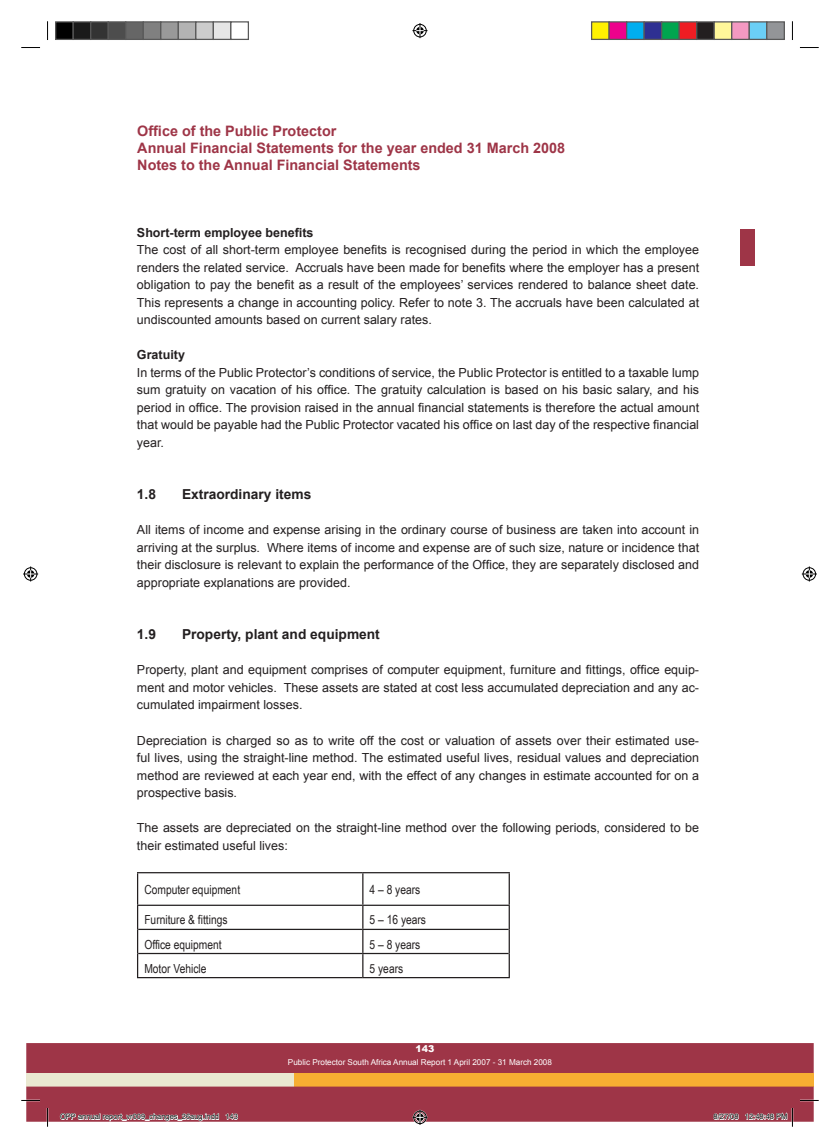
<style>
.page{position:relative;width:840px;height:1148px;background:#fff}
.page>*{position:absolute;margin:0;border:0;box-sizing:border-box;transform-origin:0 0}
.t1{font:700 14.38px/17.2px "Arial";color:#9e3547}
.t2{font:700 13.75px "Arial";color:#231f20}
.t3{font:12.5px/17.5px "Arial";color:#231f20;text-align:justify}
.t4{font:12.5px "Arial Narrow";color:#231f20}
.t5{font:700 12.5px "Arial";color:#231f20}
.t6{font:900 9.38px "Arial";color:#fff}
.t7{font:8.12px "Arial";color:#fff}
.t8{font:7.5px "Helvetica";color:#000}
</style>
<div class="page">
<div style="left:26px;top:1072px;width:268px;height:14px;background:#eae8d1"></div>
<div style="left:294px;top:1072px;width:519px;height:14px;background:#f7ae32"></div>
<div style="left:26px;top:1043px;width:787px;height:29px;background:#9e3547"></div>
<div style="left:739px;top:229px;width:15px;height:37px;background:#9e3547"></div>
<svg style="left:137px;top:873px;width:372px;height:103px"></svg>
<hr style="left:137px;top:976px;width:225px;height:2px;background:#231f20">
<hr style="left:362px;top:976px;width:147px;height:2px;background:#231f20">
<hr style="left:138px;top:928px;width:224px;height:2px;background:#231f20">
<hr style="left:362px;top:928px;width:146px;height:2px;background:#231f20">
<hr style="left:138px;top:952px;width:224px;height:2px;background:#231f20">
<hr style="left:362px;top:952px;width:146px;height:2px;background:#231f20">
<hr style="left:137px;top:872px;width:225px;height:1px;background:#231f20">
<hr style="left:362px;top:872px;width:147px;height:1px;background:#231f20">
<hr style="left:137px;top:904px;width:225px;height:1px;background:#231f20">
<hr style="left:362px;top:904px;width:147px;height:1px;background:#231f20">
<hr style="left:137px;top:873px;width:1px;height:31px;background:#231f20">
<hr style="left:362px;top:873px;width:1px;height:31px;background:#231f20">
<hr style="left:508px;top:873px;width:1px;height:31px;background:#231f20">
<svg style="left:21px;top:47px;width:19px;height:1px"></svg>
<svg style="left:799px;top:47px;width:19px;height:1px"></svg>
<svg style="left:47px;top:21px;width:1px;height:19px"></svg>
<svg style="left:791px;top:22px;width:1px;height:18px"></svg>
<svg style="left:412px;top:23px;width:15px;height:15px"></svg>
<svg style="left:23px;top:566px;width:15px;height:15px"></svg>
<svg style="left:801px;top:566px;width:15px;height:15px"></svg>
<div style="left:56px;top:22px;width:17px;height:17px;background:#000"></div>
<div style="left:55px;top:21px;width:19px;height:19px;border:1px solid #595959"></div>
<div style="left:73px;top:22px;width:18px;height:17px;background:#1a1a1a"></div>
<div style="left:72px;top:21px;width:19px;height:19px;border:1px solid #595959"></div>
<div style="left:91px;top:22px;width:17px;height:17px;background:#333"></div>
<div style="left:90px;top:21px;width:19px;height:19px;border:1px solid #595959"></div>
<div style="left:108px;top:22px;width:18px;height:17px;background:#4d4d4d"></div>
<div style="left:108px;top:21px;width:18px;height:19px;border:1px solid #595959"></div>
<div style="left:126px;top:22px;width:17px;height:17px;background:#666"></div>
<div style="left:125px;top:21px;width:19px;height:19px;border:1px solid #595959"></div>
<div style="left:143px;top:22px;width:18px;height:17px;background:#808080"></div>
<div style="left:142px;top:21px;width:19px;height:19px;border:1px solid #595959"></div>
<div style="left:161px;top:22px;width:17px;height:17px;background:#999"></div>
<div style="left:160px;top:21px;width:19px;height:19px;border:1px solid #595959"></div>
<div style="left:178px;top:22px;width:18px;height:17px;background:#b3b3b3"></div>
<div style="left:178px;top:21px;width:18px;height:19px;border:1px solid #595959"></div>
<div style="left:196px;top:22px;width:17px;height:17px;background:#ccc"></div>
<div style="left:195px;top:21px;width:19px;height:19px;border:1px solid #595959"></div>
<div style="left:213px;top:22px;width:18px;height:17px;background:#e6e6e6"></div>
<div style="left:212px;top:21px;width:19px;height:19px;border:1px solid #595959"></div>
<div style="left:230px;top:21px;width:19px;height:19px;border:1px solid #595959"></div>
<div style="left:591px;top:22px;width:17px;height:17px;background:#fff101"></div>
<div style="left:590px;top:21px;width:19px;height:19px;border:1px solid #595959"></div>
<div style="left:608px;top:22px;width:18px;height:17px;background:#ed028c"></div>
<div style="left:608px;top:21px;width:19px;height:19px;border:1px solid #595959"></div>
<div style="left:626px;top:22px;width:17px;height:17px;background:#00aeef"></div>
<div style="left:625px;top:21px;width:19px;height:19px;border:1px solid #595959"></div>
<div style="left:643px;top:22px;width:18px;height:17px;background:#2e3092"></div>
<div style="left:643px;top:21px;width:19px;height:19px;border:1px solid #595959"></div>
<div style="left:661px;top:22px;width:17px;height:17px;background:#00a54f"></div>
<div style="left:660px;top:21px;width:19px;height:19px;border:1px solid #595959"></div>
<div style="left:678px;top:22px;width:18px;height:17px;background:#ee1d23"></div>
<div style="left:678px;top:21px;width:19px;height:19px;border:1px solid #595959"></div>
<div style="left:696px;top:22px;width:17px;height:17px;background:#231f20"></div>
<div style="left:695px;top:21px;width:19px;height:19px;border:1px solid #595959"></div>
<div style="left:713px;top:22px;width:18px;height:17px;background:#fff79a"></div>
<div style="left:713px;top:21px;width:19px;height:19px;border:1px solid #595959"></div>
<div style="left:731px;top:22px;width:17px;height:17px;background:#f499c2"></div>
<div style="left:730px;top:21px;width:19px;height:19px;border:1px solid #595959"></div>
<div style="left:748px;top:22px;width:18px;height:17px;background:#6bcff6"></div>
<div style="left:748px;top:21px;width:19px;height:19px;border:1px solid #595959"></div>
<div style="left:766px;top:22px;width:17px;height:17px;background:#939598"></div>
<div style="left:765px;top:21px;width:19px;height:19px;border:1px solid #595959"></div>
<svg style="left:21px;top:1086px;width:797px;height:40px;background:#ad5563"></svg>
<p class="t1" style="left:137px;top:122px;width:429px">Office of the Public Protector<br>Annual financial Statements for the year ended 31 March 2008<br>Notes to the Annual financial Statements</p>
<p class="t5" style="left:137px;top:225px;width:178px">Short-term employee benefits</p>
<p class="t3" style="left:137px;top:241px;width:563px">The cost of all short-term employee benefits is recognised during the period in which the employee renders the related service. Accruals have been made for benefits where the employer has a present obligation to pay the benefit as a result of the employees’ services rendered to balance sheet date.<br>This represents a change in accounting policy. Refer to note 3. The accruals have been calculated at undiscounted amounts based on current salary rates.</p>
<p class="t5" style="left:137px;top:348px;width:49px">gratuity</p>
<p class="t3" style="left:137px;top:363px;width:563px">In terms of the Public Protector’s conditions of service, the Public Protector is entitled to a taxable lump sum gratuity on vacation of his office. The gratuity calculation is based on his basic salary, and his period in office. The provision raised in the annual financial statements is therefore the actual amount that would be payable had the Public Protector vacated his office on last day of the respective financial year.</p>
<p class="t2" style="left:137px;top:487px;width:21px">1.8</p>
<p class="t2" style="left:182px;top:487px;width:131px">Extraordinary items</p>
<p class="t3" style="left:137px;top:521px;width:563px">All items of income and expense arising in the ordinary course of business are taken into account in arriving at the surplus. Where items of income and expense are of such size, nature or incidence that their disclosure is relevant to explain the performance of the Office, they are separately disclosed and appropriate explanations are provided.</p>
<p class="t2" style="left:137px;top:627px;width:21px">1.9</p>
<p class="t2" style="left:182px;top:627px;width:199px">property, plant and equipment</p>
<p class="t3" style="left:137px;top:661px;width:563px">Property, plant and equipment comprises of computer equipment, furniture and fittings, office equip&shy;ment and motor vehicles. These assets are stated at cost less accumulated depreciation and any ac&shy;cumulated impairment losses.</p>
<p class="t3" style="left:137px;top:731px;width:563px">Depreciation is charged so as to write off the cost or valuation of assets over their estimated use&shy;ful lives, using the straight-line method. The estimated useful lives, residual values and depreciation method are reviewed at each year end, with the effect of any changes in estimate accounted for on a prospective basis.</p>
<p class="t3" style="left:137px;top:818px;width:563px">The assets are depreciated on the straight-line method over the following periods, considered to be their estimated useful lives:</p>
<p class="t4" style="left:144px;top:882px;width:97px">Computer equipment</p>
<p class="t4" style="left:369px;top:882px;width:52px">4 – 8 years</p>
<p class="t4" style="left:144px;top:912px;width:85px">Furniture &amp; fittings</p>
<p class="t4" style="left:369px;top:912px;width:58px">5 – 16 years</p>
<p class="t4" style="left:144px;top:936px;width:79px">Office equipment</p>
<p class="t4" style="left:369px;top:936px;width:52px">5 – 8 years</p>
<p class="t4" style="left:144px;top:961px;width:64px">Motor Vehicle</p>
<p class="t4" style="left:369px;top:961px;width:35px">5 years</p>
<p class="t6" style="left:415px;top:1043px;width:20px">143</p>
<p class="t7" style="left:288px;top:1057px;width:265px">Public Protector South Africa Annual Report 1 April 2007 - 31 March 2008</p>
<p class="t8" style="left:60px;top:1110px;width:179px">OPP annual report_vr009_changes_26aug.indd 143</p>
<p class="t8" style="left:713px;top:1110px;width:75px">8/27/08 12:48:48 PM</p>
</div>
